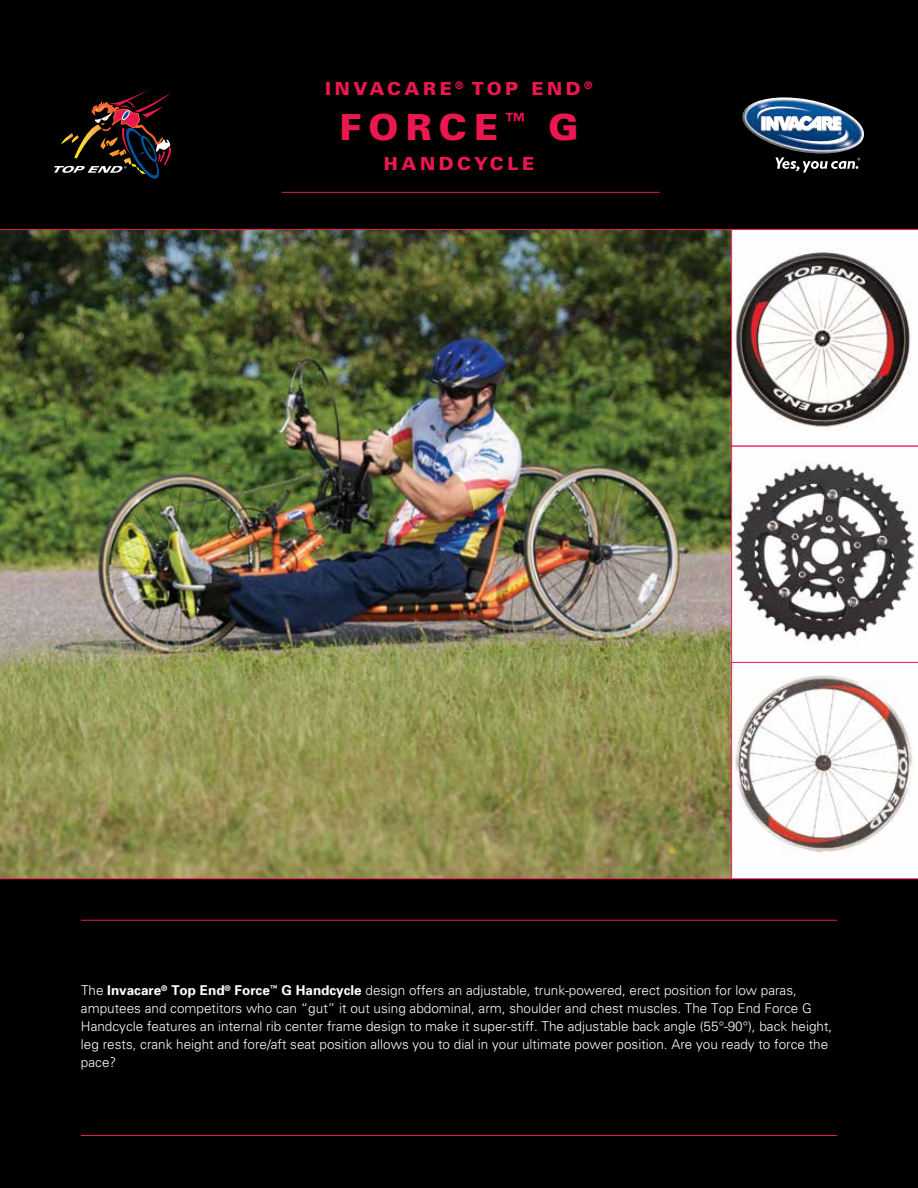
<style>
.page{position:relative;width:918px;height:1188px;background:#000}
.page>*{position:absolute;margin:0;border:0;box-sizing:border-box;transform-origin:0 0}
.t1{font:900 36px "Univers";letter-spacing:.2em;color:#ed174f}
.t2{font:900 18px "Univers";letter-spacing:.2em;color:#ed174f}
.t3{font:300 13.5px/18px "Univers";color:#fff}
.s1{font-weight:700}
</style>
<div class="page">
<svg style="left:54px;top:88px;width:118px;height:91px"></svg>
<img style="left:742px;top:97px;width:122px;height:57px">
<img style="left:757px;top:104px;width:91px;height:42px">
<svg style="left:775px;top:157px;width:85px;height:16px"></svg>
<img style="left:0;top:229px;width:731px;height:650px">
<svg style="left:731px;top:229px;width:187px;height:650px;background:#cbc5c5"></svg>
<hr style="left:282px;top:192px;width:378px;height:1px;background:#ed174f">
<hr style="left:81px;top:920px;width:756px;height:1px;background:#ed174f">
<hr style="left:81px;top:1135px;width:756px;height:1px;background:#ed174f">
<h2 class="t2" style="left:325px;top:78px;width:269px">INVACARE <sup>®</sup> TOP END <sup>®</sup></h2>
<h1 class="t1" style="left:339px;top:105px;width:241px">FORCE <sup>™</sup> G</h1>
<h2 class="t2" style="left:384px;top:153px;width:152px">HANDCYCLE</h2>
<p class="t3" style="left:81px;top:982px;width:753px">The <span class="s1">Invacare</span><sup>®</sup> <span class="s1">Top End</span><sup>®</sup> <span class="s1">Force</span><sup>™</sup> <span class="s1">G Handcycle</span> design offers an adjustable, trunk-powered, erect position for low paras, amputees and competitors who can “gut” it out using abdominal, arm, shoulder and chest muscles. The Top End Force G Handcycle features an internal rib center frame design to make it super-stiff. The adjustable back angle (55°-90°), back height, leg rests, crank height and fore/aft seat position allows you to dial in your ultimate power position. Are you ready to force the pace?</p>
</div>
